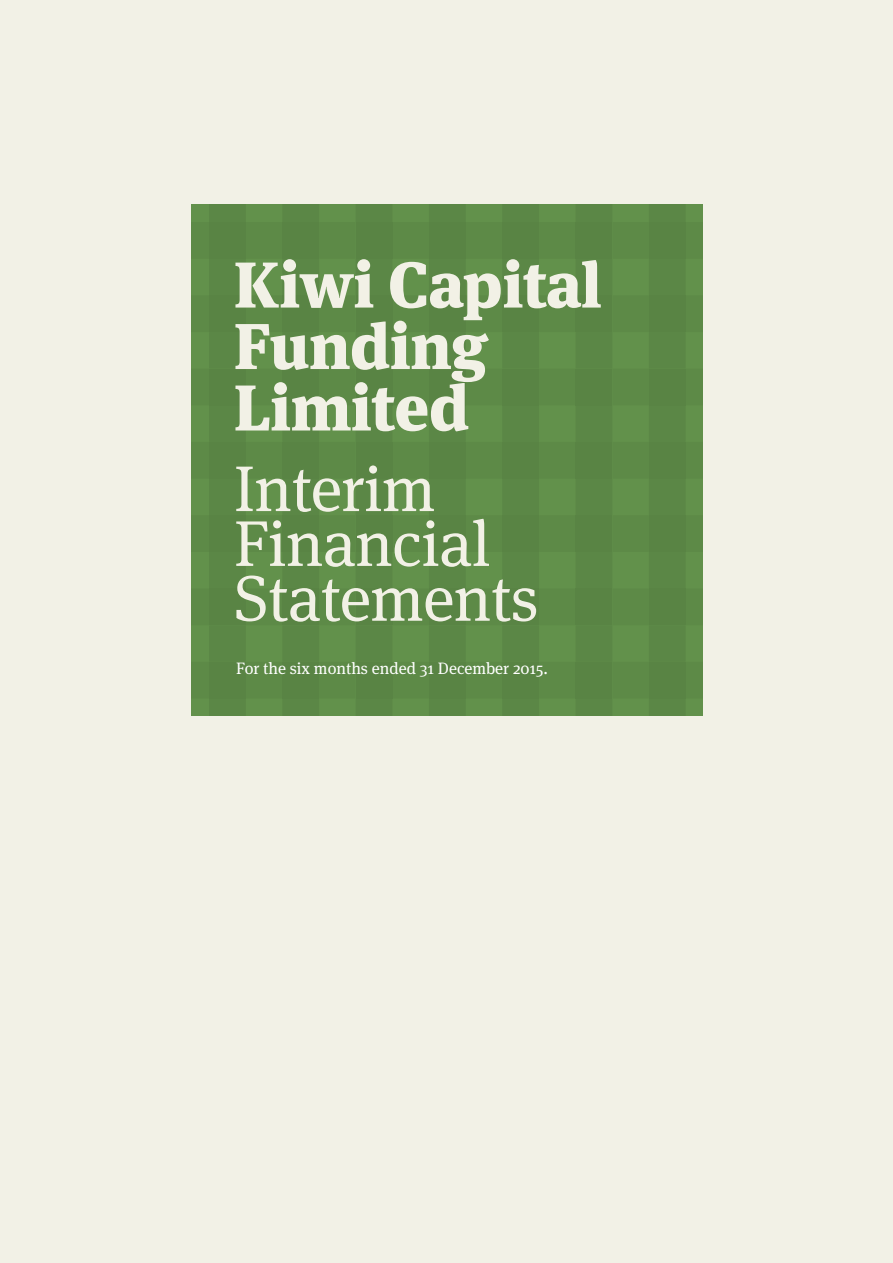
<style>
.page{position:relative;width:893px;height:1263px;background:#f2f1e6}
.page>*{position:absolute;margin:0;border:0;box-sizing:border-box;transform-origin:0 0}
.t1{font:64.5px/54.9px "Meta Serif OT";letter-spacing:-.01em;color:#f2f1e6}
.t2{font:900 64.5px/61.5px "Meta Serif OT";letter-spacing:-.01em;color:#f2f1e6}
.t3{font:16.5px "Meta Serif OT";color:#fff}
</style>
<div class="page">
<div style="left:192px;top:205px;width:511px;height:511px;background:#5d8a47"></div>
<div style="left:282px;top:222px;width:37px;height:37px;background:#598444"></div>
<div style="left:282px;top:662px;width:37px;height:36px;background:#598444"></div>
<div style="left:282px;top:369px;width:37px;height:36px;background:#598444"></div>
<div style="left:282px;top:515px;width:37px;height:37px;background:#598444"></div>
<div style="left:282px;top:295px;width:37px;height:37px;background:#598444"></div>
<div style="left:282px;top:588px;width:37px;height:37px;background:#598444"></div>
<div style="left:282px;top:442px;width:37px;height:37px;background:#598444"></div>
<h1 class="t2" style="left:234px;top:254px;width:369px">Kiwi Capital<br>Funding<br>Limited</h1>
<h1 class="t1" style="left:234px;top:461px;width:306px">Interim<br>Financial<br>Statements</h1>
<p class="t3" style="left:236px;top:658px;width:313px">For the six months ended 31 December 2015.</p>
</div>
